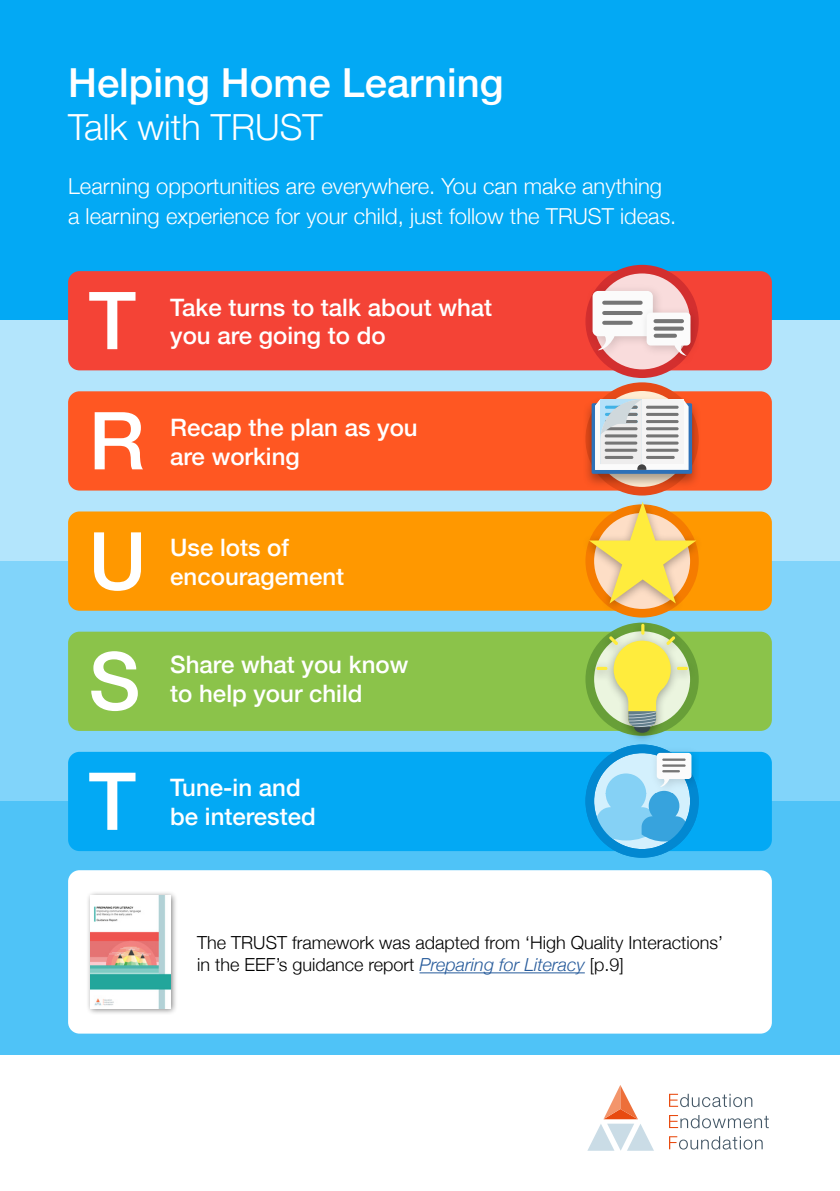
<style>
.page{position:relative;width:840px;height:1191px;background:#fff}
.page>*{position:absolute;margin:0;border:0;box-sizing:border-box;transform-origin:0 0}
.t1{font:500 80px "Helvetica Neue";color:#fff}
.t2{font:500 40px "Helvetica Neue";color:#fff}
.t3{font:300 36px "Helvetica Neue";color:#fff}
.t4{font:500 24px/28.8px "Helvetica Neue";color:#fff}
.t5{font:300 22px/30px "Helvetica Neue";color:#fff}
.t6{font:300 18px/21.6px "Helvetica Neue";color:#000}
.s1{font-style:italic;color:#275b9b}
</style>
<div class="page">
<div style="left:0;top:0;width:839px;height:321px;background:#03a9f4"></div>
<div style="left:0;top:321px;width:839px;height:240px;background:#b3e5fc"></div>
<div style="left:0;top:561px;width:839px;height:240px;background:#81d4fa"></div>
<div style="left:0;top:801px;width:839px;height:253px;background:#4fc3f7"></div>
<div style="left:68px;top:271px;width:703px;height:99px;background:#f44336;border-radius:11px"></div>
<div style="left:68px;top:391px;width:703px;height:99px;background:#ff5722;border-radius:11px"></div>
<div style="left:68px;top:511px;width:703px;height:100px;background:#ff9800;border-radius:11px"></div>
<div style="left:68px;top:631px;width:703px;height:100px;background:#8bc34a;border-radius:11px"></div>
<div style="left:68px;top:752px;width:703px;height:99px;background:#03a9f4;border-radius:11px"></div>
<div style="left:68px;top:870px;width:703px;height:163px;background:#fff;border-radius:11px"></div>
<div style="left:86px;top:890px;width:91px;height:124px;background:#000;opacity:.5"></div>
<img style="left:90px;top:895px;width:80px;height:113px">
<hr style="left:419px;top:972px;width:165px;height:1px;background:#275b9b">
<svg style="left:588px;top:1085px;width:65px;height:65px"></svg>
<svg style="left:669px;top:1093px;width:99px;height:56px"></svg>
<div style="left:587px;top:618px;width:109px;height:126px;background:#000;opacity:.35"></div>
<svg style="left:596px;top:624px;width:91px;height:109px;background:#c7d581"></svg>
<svg style="left:589px;top:749px;width:105px;height:104px"></svg>
<img style="left:646px;top:742px;width:52px;height:51px">
<div style="left:585px;top:744px;width:113px;height:113px;border:9px solid #0288d1;border-radius:50%"></div>
<svg style="left:596px;top:753px;width:95px;height:88px;background:#87caec"></svg>
<svg style="left:589px;top:269px;width:105px;height:105px"></svg>
<div style="left:585px;top:265px;width:113px;height:113px;border:9px solid #d32f2f;border-radius:50%"></div>
<img style="left:585px;top:280px;width:81px;height:85px">
<img style="left:635px;top:302px;width:63px;height:68px">
<svg style="left:592px;top:291px;width:98px;height:65px;background:#ead6d6"></svg>
<svg style="left:655px;top:319px;width:26px;height:4px"></svg>
<div style="left:655px;top:326px;width:26px;height:5px;background:#757575"></div>
<svg style="left:655px;top:334px;width:19px;height:4px"></svg>
<div style="left:581px;top:496px;width:122px;height:119px;background:#000;opacity:.35"></div>
<svg style="left:588px;top:501px;width:108px;height:102px"></svg>
<div style="left:585px;top:382px;width:113px;height:113px;border:9px solid #e64a19;border-radius:50%"></div>
<div style="left:582px;top:395px;width:119px;height:94px;background:#000;opacity:.35"></div>
<div style="left:591px;top:403px;width:100px;height:71px;background:#2e71b8;border-radius:2px"></div>
<svg style="left:594px;top:399px;width:94px;height:71px;background:#d0d3d6"></svg>
<h2 class="t2" style="left:68px;top:51px;width:436px">Helping Home Learning</h2>
<h3 class="t3" style="left:68px;top:98px;width:256px">Talk with TRUST</h3>
<p class="t5" style="left:68px;top:170px;width:609px">Learning opportunities are everywhere. You can make anything a learning experience for your child, just follow the TRUST ideas.</p>
<h1 class="t1" style="left:89px;top:256px;width:49px">T</h1>
<h1 class="t1" style="left:89px;top:376px;width:58px">R</h1>
<p class="t4" style="left:170px;top:291px;width:323px">Take turns to talk about what</p>
<p class="t4" style="left:170px;top:319px;width:217px">you are going to do</p>
<p class="t4" style="left:170px;top:411px;width:249px">Recap the plan as you</p>
<p class="t4" style="left:170px;top:440px;width:131px">are working</p>
<h1 class="t1" style="left:89px;top:497px;width:59px">U</h1>
<p class="t4" style="left:170px;top:531px;width:175px">Use lots of encouragement</p>
<h1 class="t1" style="left:89px;top:617px;width:53px">S</h1>
<h1 class="t1" style="left:89px;top:737px;width:49px">T</h1>
<p class="t4" style="left:170px;top:648px;width:239px">Share what you know</p>
<p class="t4" style="left:170px;top:677px;width:194px">to help your child</p>
<p class="t4" style="left:170px;top:771px;width:132px">Tune-in and</p>
<p class="t4" style="left:170px;top:799px;width:147px">be interested</p>
<p class="t6" style="left:197px;top:931px;width:527px">The TRUST framework was adapted from ‘High Quality Interactions’ in the EEF’s guidance report <span class="s1">Preparing for Literacy</span> [p.9]</p>
</div>
